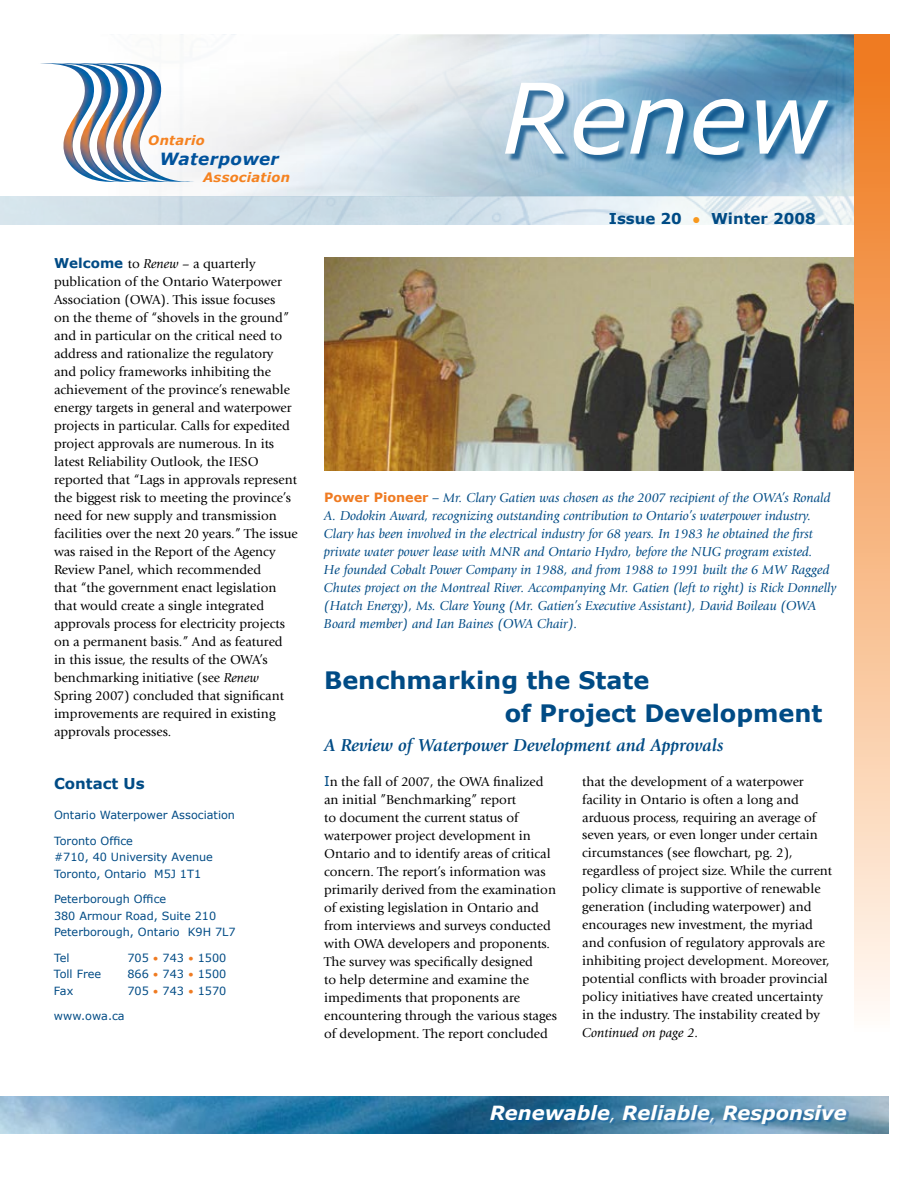
<style>
.page{position:relative;width:918px;height:1188px;background:#fff}
.page>*{position:absolute;margin:0;border:0;box-sizing:border-box;transform-origin:0 0}
.t1{font:700 24px/33px "Verdana";color:#004b85}
.t2{font:italic 700 19.5px "Verdana";color:#fff}
.t3{font:italic 700 18px "Giovanni";color:#004b85}
.t4{font:italic 700 16.8px "Verdana";letter-spacing:.02em;color:#00529c}
.t5{font:700 15px "Verdana";color:#004b85}
.t6{font:13.5px/18px "Giovanni";color:#000}
.t7{font:italic 13.5px/18px "Giovanni";color:#004b85}
.t8{font:italic 13.5px "Giovanni";color:#000}
.t9{font:italic 700 13.05px "Verdana";letter-spacing:.02em;color:#f58220}
.t10{font:11.25px/16.5px "Verdana";color:#004b85}
.s1{font-family:"Verdana";font-weight:700;color:#004b85}
.s2{font-style:italic}
.s3{font-size:10.5px;color:#ef7b22}
.s4{font-size:12px;color:#f8981d}
.s5{font-family:"Verdana";font-weight:700;font-style:normal;font-size:12.75px;color:#ef7b22}
.s6{font-family:"Verdana";color:#004b85}
.s7{font-weight:400;font-size:15px}
</style>
<div class="page">
<img style="left:324px;top:257px;width:530px;height:214px">
<img style="left:179px;top:34px;width:675px;height:162px">
<img style="left:0;top:196px;width:854px;height:28px">
<div style="left:854px;top:34px;width:35px;height:1002px;background:linear-gradient(to bottom,#ee7516,#fffaf3)"></div>
<div style="left:178px;top:63px;width:17px;height:119px;background:#f6f6f7"></div>
<img style="left:161px;top:87px;width:17px;height:95px">
<img style="left:145px;top:66px;width:16px;height:116px">
<img style="left:128px;top:63px;width:17px;height:119px">
<img style="left:40px;top:63px;width:88px;height:119px">
<img style="left:0;top:1096px;width:888px;height:38px">
<div style="left:492px;top:1106px;width:417px;height:67px;background:#00529c;opacity:.5"></div>
<div style="left:508px;top:85px;width:334px;height:83px;background:#004b85;opacity:.75"></div>
<svg style="left:505px;top:83px;width:323px;height:72px"></svg>
<p class="t9" style="left:148px;top:132px;width:58px">Ontario</p>
<p class="t9" style="left:203px;top:169px;width:88px">Association</p>
<p class="t4" style="left:159px;top:148px;width:121px">Waterpower</p>
<p class="t6" style="left:54px;top:254px;width:245px"><span class="s1">Welcome</span> to <span class="s2">Renew</span> – a quarterly publication of the Ontario Waterpower Association (OWA). This issue focuses<br>on the theme of “shovels in the ground” and in particular on the critical need to address and rationalize the regulatory and policy frameworks inhibiting the achievement of the province’s renewable energy targets in general and waterpower projects in particular. Calls for expedited project approvals are numerous. In its latest Reliability Outlook, the IESO reported that “Lags in approvals represent the biggest risk to meeting the province’s need for new supply and transmission facilities over the next 20 years.” The issue was raised in the Report of the Agency Review Panel, which recommended<br>that “the government enact legislation that would create a single integrated approvals process for electricity projects on a permanent basis.” And as featured in this issue, the results of the OWA’s benchmarking initiative (see <span class="s2">Renew </span>Spring 2007) concluded that significant improvements are required in existing approvals processes.</p>
<p class="t5" style="left:54px;top:774px;width:92px">Contact Us</p>
<p class="t10" style="left:54px;top:807px;width:183px">Ontario Waterpower Association</p>
<p class="t10" style="left:54px;top:832px;width:161px">Toronto Office<br>#710, 40 University Avenue<br>Toronto, Ontario M5J 1T1</p>
<p class="t10" style="left:54px;top:891px;width:183px">Peterborough Office<br>380 Armour Road, Suite 210<br>Peterborough, Ontario K9H 7L7</p>
<p class="t10" style="left:54px;top:949px;width:17px">Tel</p>
<p class="t10" style="left:127px;top:949px;width:100px">705 <span class="s3">•</span> 743 <span class="s3">•</span> 1500</p>
<p class="t10" style="left:54px;top:966px;width:49px">Toll Free</p>
<p class="t10" style="left:127px;top:966px;width:100px">866 <span class="s3">•</span> 743 <span class="s3">•</span> 1500</p>
<p class="t10" style="left:54px;top:982px;width:21px">Fax</p>
<p class="t10" style="left:127px;top:982px;width:100px">705 <span class="s3">•</span> 743 <span class="s3">•</span> 1570</p>
<p class="t10" style="left:54px;top:1008px;width:72px">www.owa.ca</p>
<p class="t5" style="left:609px;top:209px;width:208px">Issue 20 <span class="s4">•</span> Winter 2008</p>
<p class="t7" style="left:324px;top:489px;width:514px"><span class="s5">Power Pioneer</span> – Mr. Clary Gatien was chosen as the 2007 recipient of the OWA’s Ronald A. Dodokin Award, recognizing outstanding contribution to Ontario’s waterpower industry.<br>Clary has been involved in the electrical industry for 68 years. In 1983 he obtained the first private water power lease with MNR and Ontario Hydro, before the NUG program existed.<br>He founded Cobalt Power Company in 1988, and from 1988 to 1991 built the 6 MW Ragged Chutes project on the Montreal River. Accompanying Mr. Gatien (left to right) is Rick Donnelly (Hatch Energy), Ms. Clare Young (Mr. Gatien’s Executive Assistant), David Boileau (OWA Board member) and Ian Baines (OWA Chair).</p>
<h1 class="t1" style="left:505px;top:663px;width:319px;text-indent:-181px">Benchmarking the State<br>of Project Development</h1>
<h3 class="t3" style="left:324px;top:735px;width:401px">A Review of Waterpower Development and Approvals</h3>
<p class="t6" style="left:324px;top:773px;width:234px"><span class="s6">I</span>n the fall of 2007, the OWA finalized an initial ”Benchmarking” report<br>to document the current status of waterpower project development in Ontario and to identify areas of critical concern. The report’s information was primarily derived from the examination of existing legislation in Ontario and from interviews and surveys conducted with OWA developers and proponents.<br>The survey was specifically designed<br>to help determine and examine the impediments that proponents are encountering through the various stages of development. The report concluded</p>
<p class="t6" style="left:582px;top:772px;width:252px">that the development of a waterpower facility in Ontario is often a long and arduous process, requiring an average of seven years, or even longer under certain circumstances (see flowchart, pg. 2), regardless of project size. While the current policy climate is supportive of renewable generation (including waterpower) and encourages new investment, the myriad and confusion of regulatory approvals are inhibiting project development. Moreover, potential conflicts with broader provincial policy initiatives have created uncertainty in the industry. The instability created by</p>
<p class="t8" style="left:582px;top:1026px;width:118px">Continued on page 2.</p>
<h2 class="t2" style="left:490px;top:1100px;width:359px">Renewable<span class="s7">,</span> Reliable<span class="s7">,</span> Responsive</h2>
</div>
